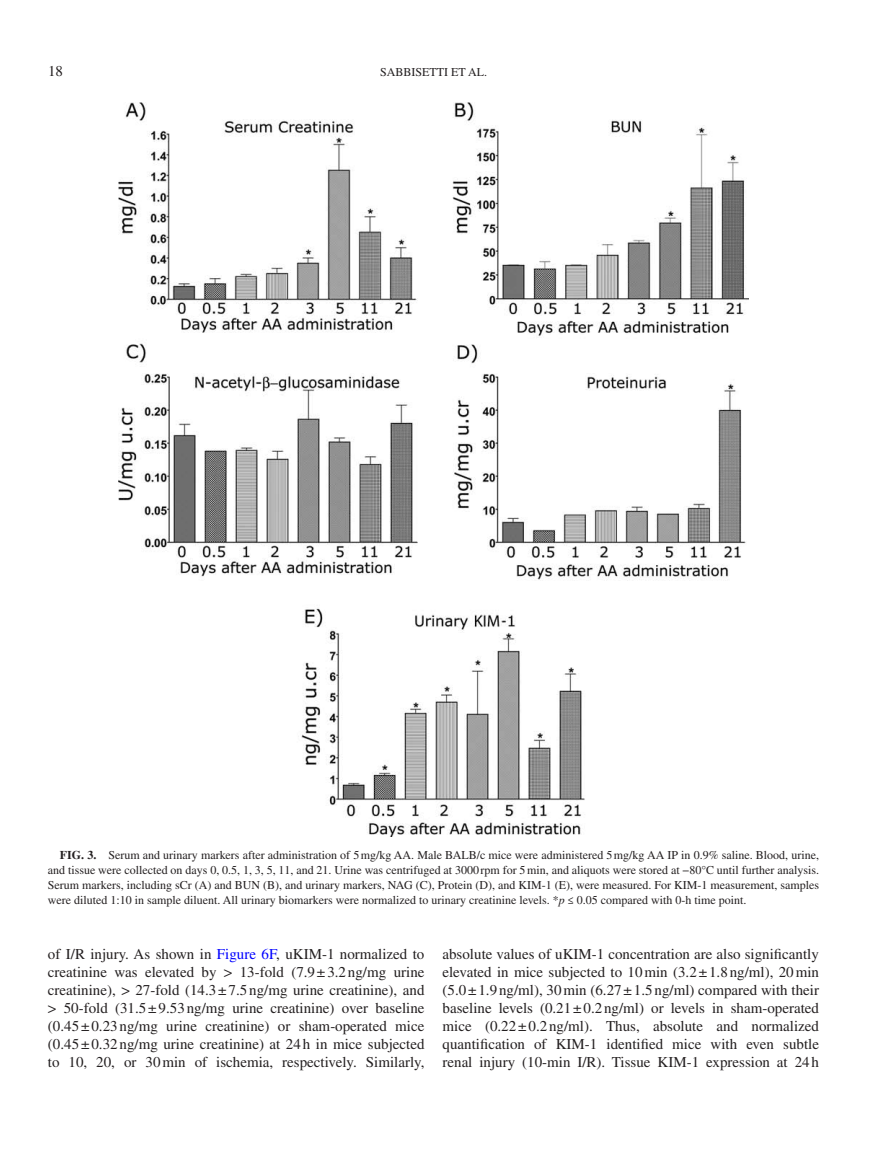
<style>
.page{position:relative;width:891px;height:1175px;background:#fff}
.page>*{position:absolute;margin:0;border:0;box-sizing:border-box;transform-origin:0 0}
.t1{font:15px/18px "Times LT Std";color:#231f20;text-align:justify}
.t2{font:15px "Times";color:#231f20}
.t3{font:12px/15px "Times LT Std";color:#231f20;text-align:justify}
.s1{font-family:"Times";font-weight:700}
.s2{font-style:italic}
.s3{color:#00f}
</style>
<div class="page">
<img style="left:118px;top:103px;width:630px;height:733px">
<p class="t2" style="left:48px;top:62px;width:16px">18</p>
<p class="t3" style="left:380px;top:64px;width:109px">SABBISETTI ET AL.</p>
<p class="t3" style="left:48px;top:847px;width:773px;text-indent:12px"><span class="s1">FIG. 3.</span> Serum and urinary markers after administration of 5mg/kg AA. Male BALB/c mice were administered 5mg/kg AA IP in 0.9% saline. Blood, urine, and tissue were collected on days 0, 0.5, 1, 3, 5, 11, and 21. Urine was centrifuged at 3000 rpm for 5min, and aliquots were stored at −80°C until further analysis.<br>Serum markers, including sCr (A) and BUN (B), and urinary markers, NAG (C), Protein (D), and KIM-1 (E), were measured. For KIM-1 measurement, samples were diluted 1:10 in sample diluent. All urinary biomarkers were normalized to urinary creatinine levels. *<span class="s2">p</span> ≤ 0.05 compared with 0-h time point.</p>
<p class="t1" style="left:48px;top:945px;width:378px">of I/R injury. As shown in <span class="s3">Figure 6F</span>, uKIM-1 normalized to creatinine was elevated by &gt; 13-fold (7.9±3.2ng/mg urine creatinine), &gt; 27-fold (14.3±7.5ng/mg urine creatinine), and &gt; 50-fold (31.5±9.53ng/mg urine creatinine) over baseline (0.45±0.23ng/mg urine creatinine) or sham-operated mice (0.45±0.32ng/mg urine creatinine) at 24h in mice subjected to 10, 20, or 30min of ischemia, respectively. Similarly,</p>
<p class="t1" style="left:442px;top:945px;width:378px">absolute values of uKIM-1 concentration are also significantly elevated in mice subjected to 10min (3.2±1.8ng/ml), 20min (5.0±1.9ng/ml), 30min (6.27±1.5ng/ml) compared with their baseline levels (0.21±0.2ng/ml) or levels in sham-operated mice (0.22±0.2ng/ml). Thus, absolute and normalized quantification of KIM-1 identified mice with even subtle renal injury (10-min I/R). Tissue KIM-1 expression at 24h</p>
</div>
